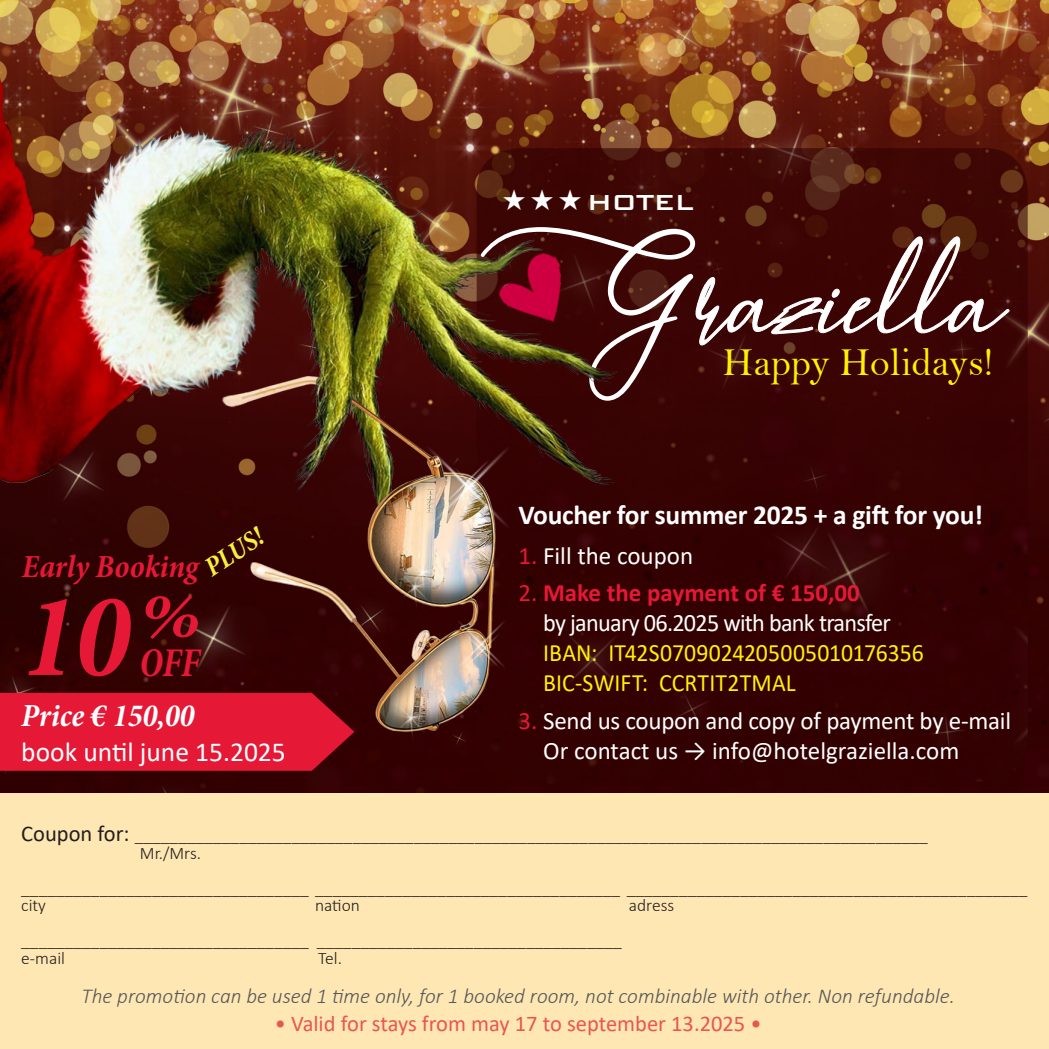
<style>
.page{position:relative;width:1049px;height:1049px;background:#fff}
.page>*{position:absolute;margin:0;border:0;box-sizing:border-box;transform-origin:0 0}
.t1{font:italic 700 condensed 120px "Minion Pro";color:#e51836}
.t2{font:101.75px "Hearth Stone";letter-spacing:-.02em;color:#fff}
.t3{font:italic 700 condensed 63.75px "Minion Pro";color:#e51836;scale:1.3 1}
.t4{font:italic 700 condensed 41.25px "Minion Pro";color:#e51836;scale:.9 1}
.t5{font:40px "Bell";color:#fff101}
.t6{font:italic 700 condensed 32.5px "Minion Pro";letter-spacing:-.005em;color:#e51836}
.t7{font:italic 700 condensed 32.5px "Minion Pro";letter-spacing:-.01em;color:#fff}
.t8{font:500 29px "Bank Gothic BT";letter-spacing:-.03em;color:#fff}
.t9{font:700 27.5px "Calibri";letter-spacing:-.01em;color:#fff}
.t10{font:27.5px "Calibri";color:#fff}
.t11{font:italic 700 condensed 27.5px "Minion Pro";color:#f8ef40}
.t12{font:25px "Calibri";letter-spacing:-.01em;color:#fff}
.t13{font:25px "Calibri";letter-spacing:.005em;color:#fff101;scale:.95 1}
.t14{font:25px "Calibri";letter-spacing:-.03em;color:#fff}
.t15{font:700 25px "Calibri";color:#e51836}
.t16{font:22.5px "Calibri";color:#e95652}
.t17{font:italic 300 21.25px "Calibri";color:#57585a}
.t18{font:300 17.5px "Calibri";color:#231f20}
.s1{font-stretch:normal}
.s2{color:#e51836}
.s3{font-weight:400}
.s4{font-weight:400;font-size:22.5px}
</style>
<div class="page">
<img style="left:633px;top:0;width:416px;height:794px">
<img style="left:633px;top:148px;width:395px;height:633px">
<div style="left:0;top:794px;width:1049px;height:255px;background:#fee7b3"></div>
<svg style="left:633px;top:226px;width:378px;height:176px"></svg>
<img style="left:0;top:0;width:633px;height:794px">
<div style="left:0;top:693px;width:354px;height:78px;background:#e51836"></div>
<svg style="left:503px;top:189px;width:22px;height:21px"></svg>
<svg style="left:531px;top:189px;width:22px;height:21px"></svg>
<svg style="left:559px;top:189px;width:22px;height:21px"></svg>
<p class="t8" style="left:587px;top:186px;width:109px">HOTEL</p>
<p class="t11" style="left:197px;top:554px;width:66px;rotate:-34deg">PLUS!</p>
<p class="t6" style="left:22px;top:544px;width:178px">Early Booking</p>
<p class="t1" style="left:21px;top:553px;width:110px">10</p>
<p class="t3" style="left:138px;top:572px;width:50px">%</p>
<p class="t4" style="left:139px;top:634px;width:69px">OFF</p>
<p class="t7" style="left:21px;top:693px;width:175px">Price <span class="s1">€</span> 150,00</p>
<p class="t10" style="left:21px;top:733px;width:266px">book until june 15.2025</p>
<p class="t2" style="left:696px;top:246px;width:312px">raziella</p>
<p class="t5" style="left:723px;top:338px;width:271px">Happy Holidays!</p>
<p class="t9" style="left:518px;top:495px;width:466px">Voucher for summer 2025 + a gift for you!</p>
<p class="t12" style="left:518px;top:538px;width:176px"><span class="s2">1.</span> Fill the coupon</p>
<p class="t15" style="left:518px;top:575px;width:343px"><span class="s3">2.</span> Make the payment of € 150,00</p>
<p class="t14" style="left:543px;top:605px;width:349px">by january 06.2025 with bank transfer</p>
<p class="t13" style="left:543px;top:635px;width:402px">IBAN: IT42S0709024205005010176356</p>
<p class="t13" style="left:543px;top:665px;width:267px">BIC-SWIFT: CCRTIT2TMAL</p>
<p class="t12" style="left:518px;top:703px;width:494px"><span class="s2">3.</span> Send us coupon and copy of payment by e-mail</p>
<p class="t12" style="left:543px;top:733px;width:418px">Or contact us → info@hotelgraziella.com</p>
<p class="t18" style="left:21px;top:825px;width:908px"><span class="s4">Coupon for:</span> ___________________________________________________________________________________________</p>
<p class="t18" style="left:140px;top:842px;width:63px">Mr./Mrs.</p>
<p class="t18" style="left:21px;top:877px;width:1008px">_________________________________ ___________________________________ ______________________________________________</p>
<p class="t18" style="left:21px;top:895px;width:26px">city</p>
<p class="t18" style="left:315px;top:895px;width:46px">nation</p>
<p class="t18" style="left:629px;top:895px;width:47px">adress</p>
<p class="t18" style="left:21px;top:930px;width:602px">_________________________________ ___________________________________</p>
<p class="t18" style="left:21px;top:947px;width:45px">e-mail</p>
<p class="t18" style="left:318px;top:947px;width:25px">Tel.</p>
<p class="t17" style="left:81px;top:983px;width:875px">The promotion can be used 1 time only, for 1 booked room, not combinable with other. Non refundable.</p>
<p class="t16" style="left:275px;top:1007px;width:488px">• Valid for stays from may 17 to september 13.2025 •</p>
</div>
